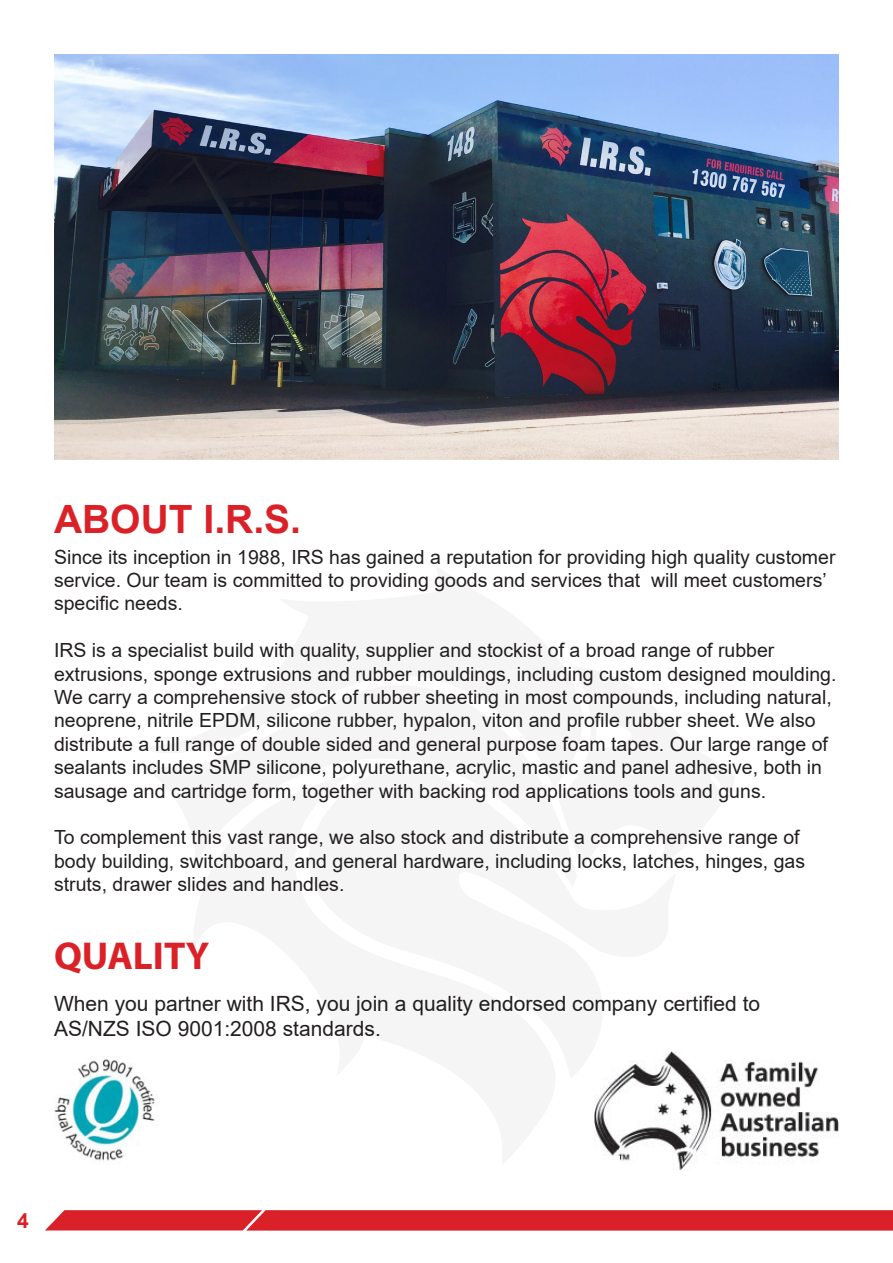
<style>
.page{position:relative;width:893px;height:1263px;background:#fff}
.page>*{position:absolute;margin:0;border:0;box-sizing:border-box;transform-origin:0 0}
.t1{font:700 39px "Arial";color:#db2128}
.t2{font:700 39px "Myriad Pro";color:#db2128}
.t3{font:21px/25.2px "Arial";color:#231f20}
.t4{font:700 21px "Arial";color:#d92027}
.t5{font:19.5px/23.4px "Arial";color:#231f20}
</style>
<div class="page">
<div style="left:45px;top:1210px;width:848px;height:20px;background:#da2028"></div>
<img style="left:54px;top:54px;width:785px;height:406px">
<img style="left:54px;top:1059px;width:101px;height:102px">
<img style="left:594px;top:1051px;width:245px;height:118px">
<p class="t1" style="left:54px;top:492px;width:249px">ABOUT I.R.S.</p>
<p class="t5" style="left:54px;top:545px;width:783px">Since its inception in 1988, IRS has gained a reputation for providing high quality customer service. Our team is committed to providing goods and services that will meet customers’ specific needs.</p>
<p class="t5" style="left:54px;top:638px;width:784px">IRS is a specialist build with quality, supplier and stockist of a broad range of rubber extrusions, sponge extrusions and rubber mouldings, including custom designed moulding.<br>We carry a comprehensive stock of rubber sheeting in most compounds, including natural, neoprene, nitrile EPDM, silicone rubber, hypalon, viton and profile rubber sheet. We also distribute a full range of double sided and general purpose foam tapes. Our large range of sealants includes SMP silicone, polyurethane, acrylic, mastic and panel adhesive, both in sausage and cartridge form, together with backing rod applications tools and guns.</p>
<p class="t5" style="left:54px;top:826px;width:753px">To complement this vast range, we also stock and distribute a comprehensive range of body building, switchboard, and general hardware, including locks, latches, hinges, gas struts, drawer slides and handles.</p>
<p class="t2" style="left:54px;top:930px;width:157px">QUALITY</p>
<p class="t3" style="left:54px;top:990px;width:708px">When you partner with IRS, you join a quality endorsed company certified to<br>AS/NZS ISO 9001:2008 standards.</p>
<p class="t4" style="left:17px;top:1206px;width:13px">4</p>
</div>
